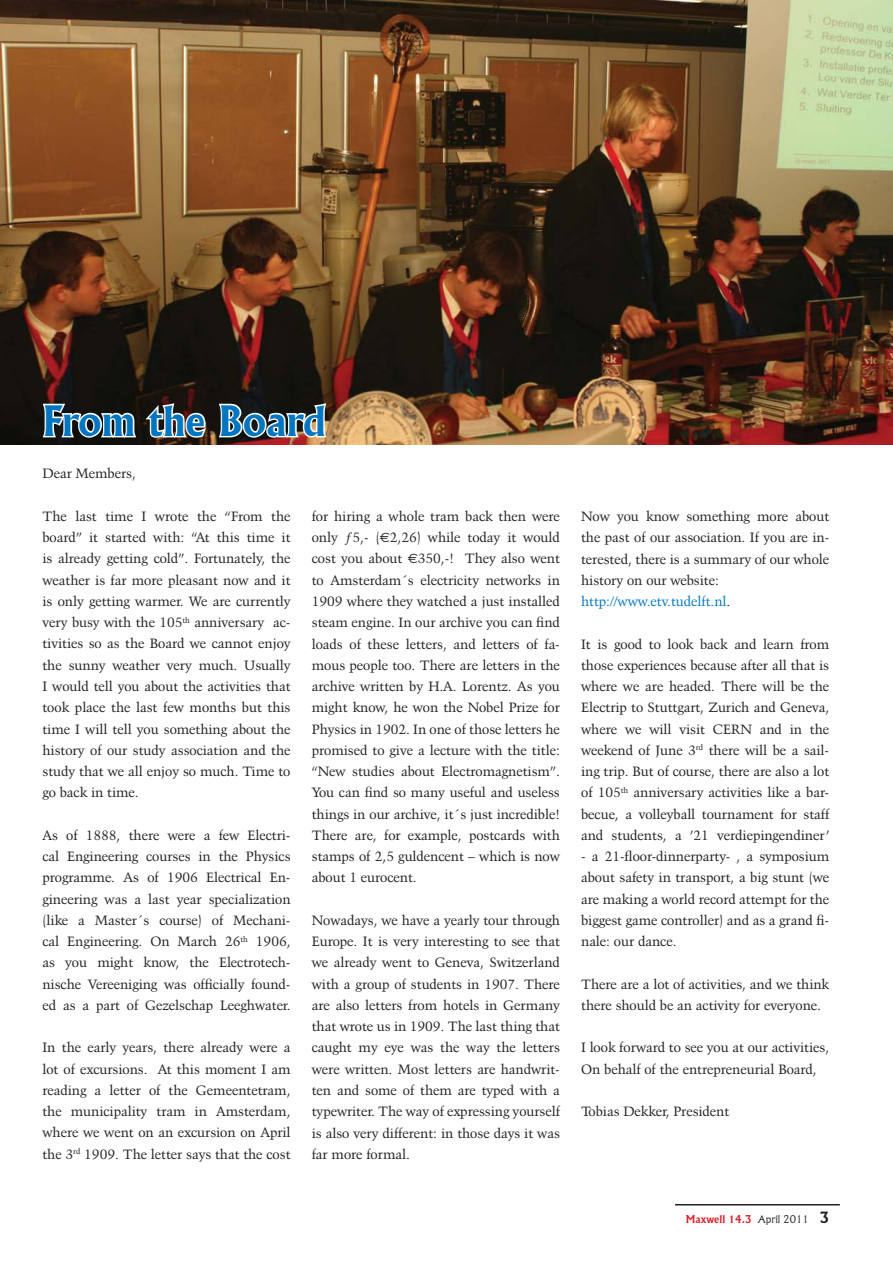
<style>
.page{position:relative;width:893px;height:1263px;background:#fff}
.page>*{position:absolute;margin:0;border:0;box-sizing:border-box;transform-origin:0 0}
.t1{font:700 40.5px "Flareserif 821 BT";color:#0076c0}
.t2{font:13.5px/21.3px "Kuenstler 480 BT";color:#231f20;text-align:justify}
.t3{font:700 10.5px "Flareserif 821 BT";color:#d8242b}
.s1{font-family:"Euro Sans"}
.s2{color:#0076c0}
.s3{font-weight:300;color:#231f20}
.s4{font-size:15px;color:#231f20}
</style>
<div class="page">
<hr style="left:675px;top:1204px;width:165px;height:2px;background:#231f20">
<img style="left:0;top:0;width:893px;height:444px">
<svg style="left:40px;top:401px;width:169px;height:38px"></svg>
<svg style="left:217px;top:401px;width:112px;height:38px"></svg>
<h1 class="t1" style="left:42px;top:404px;width:285px">From the Board</h1>
<p class="t2" style="left:42px;top:464px;width:95px">Dear Members,</p>
<p class="t2" style="left:42px;top:506px;width:250px">The last time I wrote the “From the board” it started with: “At this time it is already getting cold”. Fortunately, the weather is far more pleasant now and it is only getting warmer. We are currently very busy with the 105<sup>th</sup> anniversary ac&shy;tivities so as the Board we cannot enjoy the sunny weather very much. Usually I would tell you about the activities that took place the last few months but this time I will tell you something about the history of our study association and the study that we all enjoy so much. Time to go back in time.</p>
<p class="t2" style="left:42px;top:825px;width:250px">As of 1888, there were a few Electri&shy;cal Engineering courses in the Physics programme. As of 1906 Electrical En&shy;gineering was a last year specialization (like a Master´s course) of Mechani&shy;cal Engineering. On March 26<sup>th</sup> 1906, as you might know, the Electrotech&shy;nische Vereeniging was officially found&shy;ed as a part of Gezelschap Leeghwater.</p>
<p class="t2" style="left:42px;top:1038px;width:250px">In the early years, there already were a lot of excursions. At this moment I am reading a letter of the Gemeentetram, the municipality tram in Amsterdam, where we went on an excursion on April the 3<sup>rd</sup> 1909. The letter says that the cost</p>
<p class="t2" style="left:312px;top:506px;width:250px">for hiring a whole tram back then were only ƒ5,- (<span class="s1">€</span>2,26) while today it would cost you about <span class="s1">€</span>350,-! They also went to Amsterdam´s electricity networks in 1909 where they watched a just installed steam engine. In our archive you can find loads of these letters, and letters of fa&shy;mous people too. There are letters in the archive written by H.A. Lorentz. As you might know, he won the Nobel Prize for Physics in 1902. In one of those letters he promised to give a lecture with the title: “New studies about Electromagnetism”.<br>You can find so many useful and useless things in our archive, it´s just incredible!<br>There are, for example, postcards with stamps of 2,5 guldencent – which is now about 1 eurocent.</p>
<p class="t2" style="left:312px;top:910px;width:250px">Nowadays, we have a yearly tour through Europe. It is very interesting to see that we already went to Geneva, Switzerland with a group of students in 1907. There are also letters from hotels in Germany that wrote us in 1909. The last thing that caught my eye was the way the letters were written. Most letters are handwrit&shy;ten and some of them are typed with a typewriter. The way of expressing yourself is also very different: in those days it was far more formal.</p>
<p class="t2" style="left:581px;top:506px;width:250px;text-align:left">Now you know something more about the past of our association. If you are in&shy;terested, there is a summary of our whole history on our website: <span class="s2">http://www.etv.tudelft.nl</span>.</p>
<p class="t2" style="left:581px;top:634px;width:250px">It is good to look back and learn from those experiences because after all that is where we are headed. There will be the Electrip to Stuttgart, Zurich and Geneva, where we will visit CERN and in the weekend of June 3<sup>rd</sup> there will be a sail&shy;ing trip. But of course, there are also a lot of 105<sup>th</sup> anniversary activities like a bar&shy;becue, a volleyball tournament for staff and students, a ’21 verdiepingendiner’</p>
<p class="t2" style="left:581px;top:847px;width:250px">- a 21-floor-dinnerparty- , a symposium about safety in transport, a big stunt (we are making a world record attempt for the biggest game controller) and as a grand fi&shy;nale: our dance.</p>
<p class="t2" style="left:581px;top:974px;width:250px">There are a lot of activities, and we think there should be an activity for everyone.</p>
<p class="t2" style="left:581px;top:1038px;width:250px">I look forward to see you at our activities,<br>On behalf of the entrepreneurial Board,</p>
<p class="t2" style="left:581px;top:1102px;width:150px">Tobias Dekker, President</p>
<p class="t3" style="left:686px;top:1214px;width:145px">Maxwell 14.3 <span class="s3">April 2011</span> <span class="s4">3</span></p>
</div>
